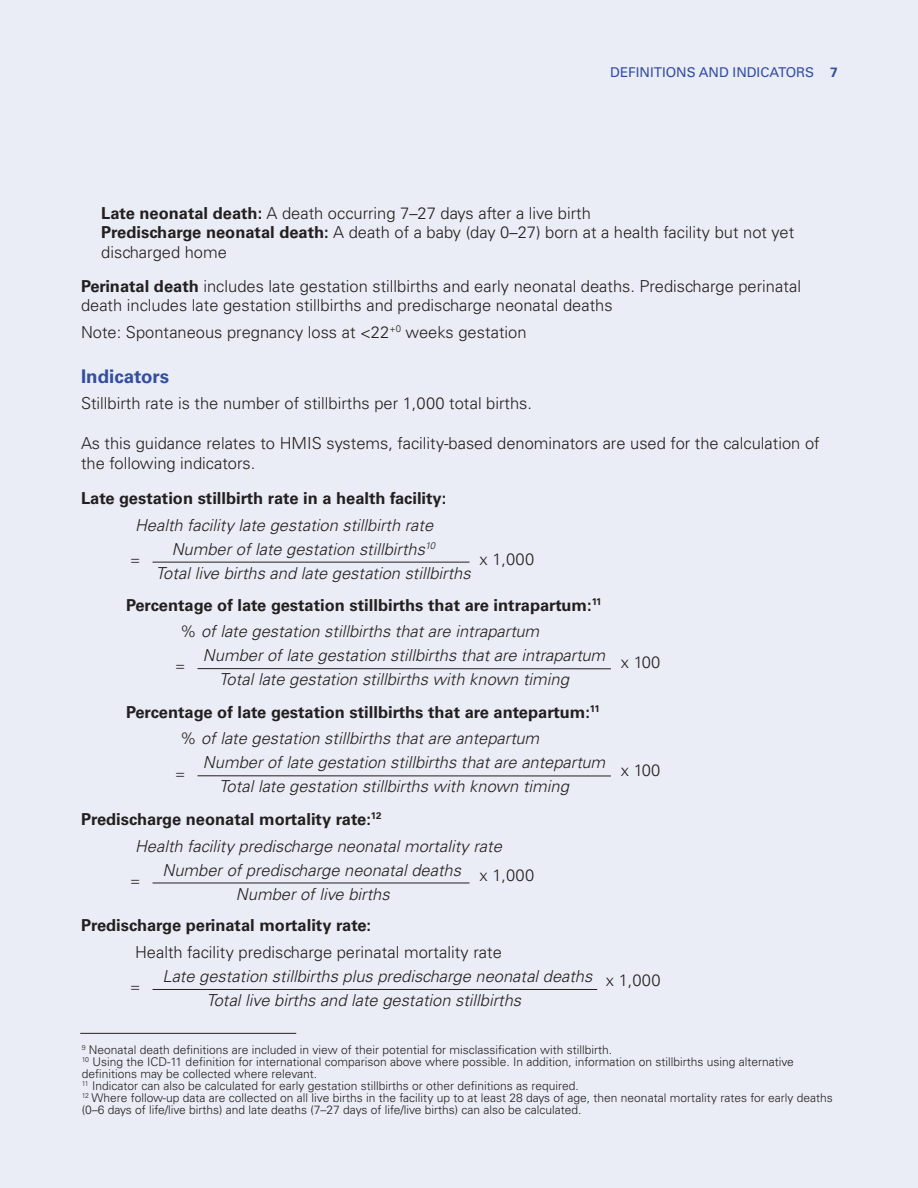
<style>
.page{position:relative;width:918px;height:1188px;background:#eaedf5}
.page>*{position:absolute;margin:0;border:0;box-sizing:border-box;transform-origin:0 0}
.t1{font:700 18.75px "Univers LT Std";color:#324ea1}
.t2{font:300 16.5px/19.8px "Univers LT Std";color:#231f20}
.t3{font:italic 300 16.5px "Univers LT Std";color:#231f20}
.t4{font:700 16.5px "Univers LT Std";color:#231f20}
.t5{font:16.5px "Minion Pro";color:#231f20}
.t6{font:13.5px "Univers LT Std";color:#324ea1}
.t7{font:700 13.5px "Univers LT Std";color:#324ea1}
.t8{font:300 12px/12px "Univers LT Std";color:#231f20}
.s1{font-weight:700}
.s2{font-style:normal}
</style>
<div class="page">
<hr style="left:153px;top:562px;width:317px;height:1px;background:#231f20">
<hr style="left:153px;top:989px;width:444px;height:1px;background:#231f20">
<hr style="left:153px;top:883px;width:317px;height:1px;background:#231f20">
<hr style="left:198px;top:668px;width:413px;height:1px;background:#231f20">
<hr style="left:198px;top:776px;width:413px;height:1px;background:#231f20">
<hr style="left:80px;top:1033px;width:216px;height:1px;background:#231f20">
<p class="t6" style="left:610px;top:64px;width:206px">DEFINITIONS AND INDICATORS</p>
<p class="t7" style="left:830px;top:65px;width:9px">7</p>
<p class="t2" style="left:101px;top:203px;width:491px"><span class="s1">Late neonatal death:</span> A death occurring 7–27 days after a live birth</p>
<p class="t2" style="left:101px;top:223px;width:694px"><span class="s1">Predischarge neonatal death:</span> A death of a baby (day 0–27) born at a health facility but not yet discharged home</p>
<p class="t2" style="left:81px;top:276px;width:722px"><span class="s1">Perinatal death</span> includes late gestation stillbirths and early neonatal deaths. Predischarge perinatal death includes late gestation stillbirths and predischarge neonatal deaths</p>
<p class="t2" style="left:81px;top:322px;width:447px">Note: Spontaneous pregnancy loss at &lt;22<sup>+0</sup> weeks gestation</p>
<p class="t1" style="left:81px;top:365px;width:90px">Indicators</p>
<p class="t2" style="left:81px;top:394px;width:453px">Stillbirth rate is the number of stillbirths per 1,000 total births.</p>
<p class="t2" style="left:81px;top:433px;width:740px">As this guidance relates to HMIS systems, facility-based denominators are used for the calculation of the following indicators.</p>
<p class="t4" style="left:81px;top:489px;width:367px">Late gestation stillbirth rate in a health facility:</p>
<p class="t3" style="left:135px;top:515px;width:300px">Health facility late gestation stillbirth rate</p>
<p class="t3" style="left:172px;top:539px;width:265px">Number of late gestation stillbirths<sup>10</sup></p>
<p class="t3" style="left:156px;top:563px;width:316px">Total live births and late gestation stillbirths</p>
<p class="t2" style="left:480px;top:549px;width:56px">x 1,000</p>
<p class="t5" style="left:130px;top:549px;width:11px">=</p>
<p class="t4" style="left:126px;top:595px;width:477px">Percentage of late gestation stillbirths that are intrapartum:<sup>11</sup></p>
<p class="t3" style="left:180px;top:621px;width:361px"><span class="s2">%</span> of late gestation stillbirths that are intrapartum</p>
<p class="t3" style="left:203px;top:645px;width:404px">Number of late gestation stillbirths that are intrapartum</p>
<p class="t3" style="left:219px;top:669px;width:351px">Total late gestation stillbirths with known timing</p>
<p class="t4" style="left:126px;top:702px;width:475px">Percentage of late gestation stillbirths that are antepartum:<sup>11</sup></p>
<p class="t3" style="left:180px;top:729px;width:361px"><span class="s2">%</span> of late gestation stillbirths that are antepartum</p>
<p class="t3" style="left:203px;top:753px;width:404px">Number of late gestation stillbirths that are antepartum</p>
<p class="t3" style="left:219px;top:777px;width:351px">Total late gestation stillbirths with known timing</p>
<p class="t5" style="left:176px;top:655px;width:11px">=</p>
<p class="t5" style="left:176px;top:762px;width:11px">=</p>
<p class="t4" style="left:81px;top:809px;width:302px">Predischarge neonatal mortality rate:<sup>12</sup></p>
<p class="t3" style="left:135px;top:836px;width:368px">Health facility predischarge neonatal mortality rate</p>
<p class="t3" style="left:163px;top:860px;width:300px">Number of predischarge neonatal deaths</p>
<p class="t3" style="left:236px;top:884px;width:155px">Number of live births</p>
<p class="t2" style="left:480px;top:865px;width:56px">x 1,000</p>
<p class="t5" style="left:130px;top:869px;width:11px">=</p>
<p class="t2" style="left:621px;top:652px;width:41px">x 100</p>
<p class="t2" style="left:621px;top:760px;width:41px">x 100</p>
<p class="t4" style="left:81px;top:916px;width:292px">Predischarge perinatal mortality rate:</p>
<p class="t2" style="left:135px;top:942px;width:368px">Health facility predischarge perinatal mortality rate</p>
<p class="t3" style="left:163px;top:966px;width:431px">Late gestation stillbirths plus predischarge neonatal deaths</p>
<p class="t3" style="left:206px;top:990px;width:316px">Total live births and late gestation stillbirths</p>
<p class="t5" style="left:130px;top:976px;width:11px">=</p>
<p class="t2" style="left:606px;top:970px;width:56px">x 1,000</p>
<p class="t8" style="left:82px;top:1044px;width:532px"><sup>9</sup> Neonatal death definitions are included in view of their potential for misclassification with stillbirth.</p>
<p class="t8" style="left:82px;top:1056px;width:714px"><sup>10</sup> Using the ICD-11 definition for international comparison above where possible. In addition, information on stillbirths using alternative definitions may be collected where relevant.</p>
<p class="t8" style="left:82px;top:1080px;width:499px"><sup>11</sup> Indicator can also be calculated for early gestation stillbirths or other definitions as required.</p>
<p class="t8" style="left:82px;top:1092px;width:753px"><sup>12</sup> Where follow-up data are collected on all live births in the facility up to at least 28 days of age, then neonatal mortality rates for early deaths (0–6 days of life/live births) and late deaths (7–27 days of life/live births) can also be calculated.</p>
</div>
